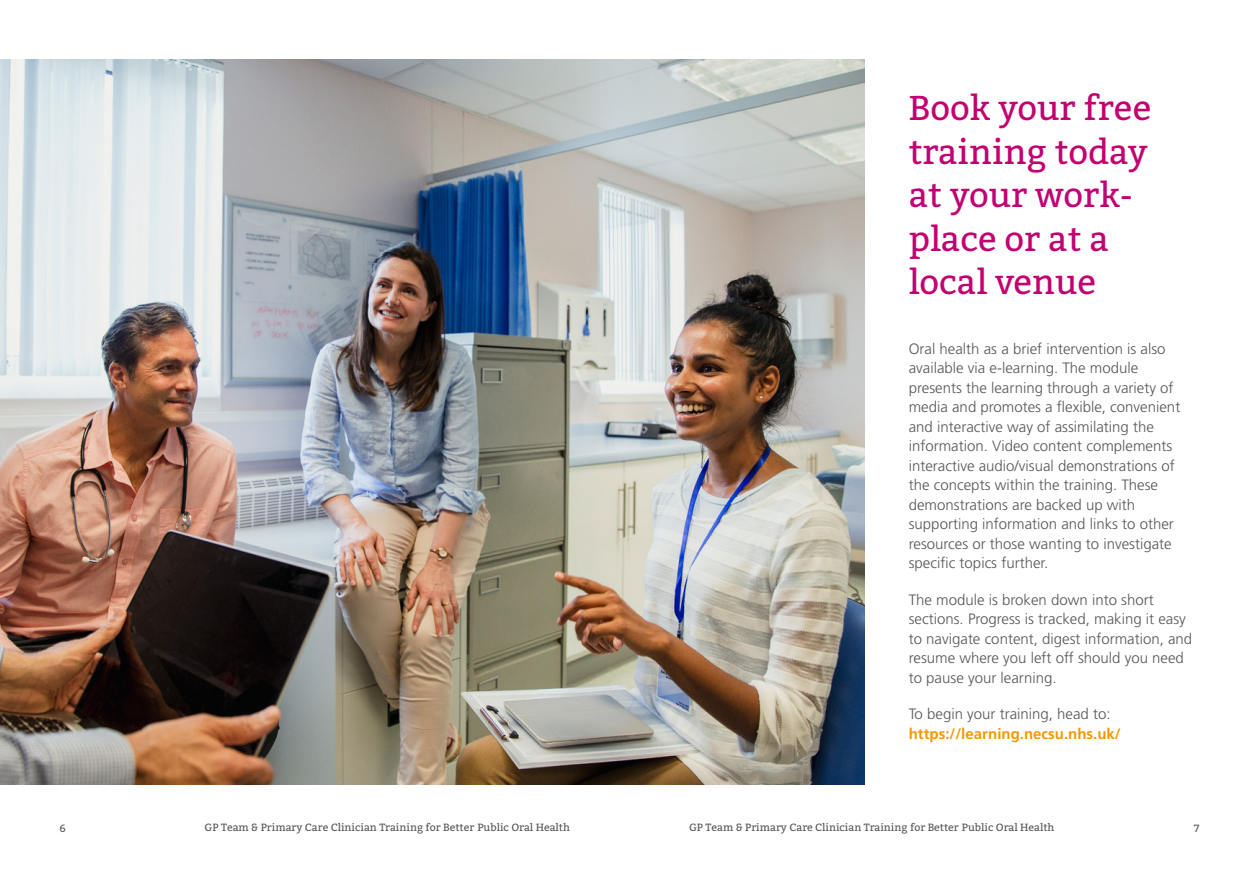
<style>
.page{position:relative;width:1259px;height:893px;background:#fff}
.page>*{position:absolute;margin:0;border:0;box-sizing:border-box;transform-origin:0 0}
.t1{font:34.5px/43.5px "Bitter";color:#c20071}
.t2{font:300 15px/19.5px "Frutiger";color:#575756}
.t3{font:700 15px "Frutiger";color:#f49800}
.t4{font:10.5px "Bitter";color:#575756}
</style>
<div class="page">
<img style="left:0;top:60px;width:865px;height:724px">
<h1 class="t1" style="left:909px;top:87px;width:244px">Book your free training today at your work&shy;place or at a local venue</h1>
<p class="t2" style="left:909px;top:339px;width:273px">Oral health as a brief intervention is also available via e-learning. The module presents the learning through a variety of media and promotes a flexible, convenient and interactive way of assimilating the information. Video content complements interactive audio/visual demonstrations of the concepts within the training. These demonstrations are backed up with supporting information and links to other resources or those wanting to investigate specific topics further.</p>
<p class="t2" style="left:909px;top:590px;width:285px">The module is broken down into short sections. Progress is tracked, making it easy to navigate content, digest information, and resume where you left off should you need to pause your learning.</p>
<p class="t2" style="left:909px;top:704px;width:203px">To begin your training, head to:</p>
<p class="t3" style="left:909px;top:725px;width:213px">https://learning.necsu.nhs.uk/</p>
<p class="t4" style="left:60px;top:822px;width:8px">6</p>
<p class="t4" style="left:205px;top:821px;width:367px">GP Team &amp; Primary Care Clinician Training for Better Public Oral Health</p>
<p class="t4" style="left:689px;top:821px;width:367px">GP Team &amp; Primary Care Clinician Training for Better Public Oral Health</p>
<p class="t4" style="left:1194px;top:822px;width:7px">7</p>
</div>
